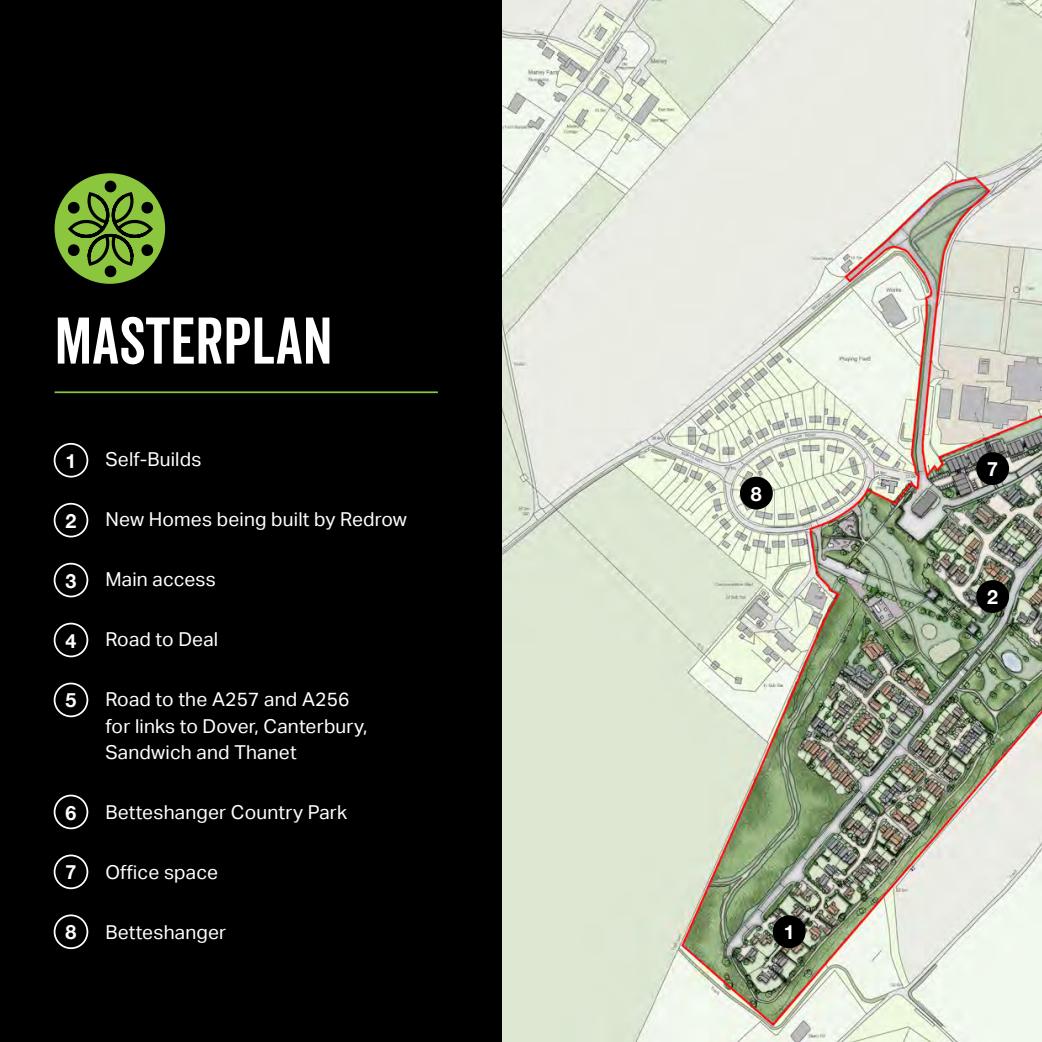
<style>
.page{position:relative;width:1042px;height:1042px;background:#fff}
.page>*{position:absolute;margin:0;border:0;box-sizing:border-box;transform-origin:0 0}
.t1{font:63.88px "Veneer Clean";color:#fff}
.t2{font:700 19.6px "Helvetica Neue";color:#fff}
.t3{font:19.25px/26.6px "Aktiv Grotesk";letter-spacing:.01em;color:#fff}
</style>
<div class="page">
<img style="left:501px;top:0;width:541px;height:1042px">
<div style="left:0;top:0;width:501px;height:1042px;background:#000001"></div>
<hr style="left:55px;top:391px;width:383px;height:2px;background:#8bc63e">
<div style="left:773px;top:915px;width:32px;height:33px;background:#000001;border-radius:50%"></div>
<div style="left:976px;top:580px;width:33px;height:33px;background:#000001;border-radius:50%"></div>
<div style="left:976px;top:452px;width:33px;height:33px;background:#000001;border-radius:50%"></div>
<div style="left:740px;top:477px;width:33px;height:32px;background:#000001;border-radius:50%"></div>
<div style="left:55px;top:173px;width:110px;height:111px;background:#8bc63e;border-radius:50%"></div>
<div style="left:105px;top:181px;width:11px;height:11px;background:#000001;border-radius:50%"></div>
<svg style="left:66px;top:190px;width:89px;height:88px"></svg>
<div style="left:54px;top:443px;width:34px;height:34px;border:2px solid #fff;border-radius:50%"></div>
<div style="left:54px;top:503px;width:34px;height:34px;border:2px solid #fff;border-radius:50%"></div>
<div style="left:54px;top:563px;width:34px;height:34px;border:2px solid #fff;border-radius:50%"></div>
<div style="left:54px;top:623px;width:34px;height:34px;border:2px solid #fff;border-radius:50%"></div>
<div style="left:54px;top:682px;width:34px;height:35px;border:2px solid #fff;border-radius:50%"></div>
<div style="left:54px;top:794px;width:34px;height:35px;border:2px solid #fff;border-radius:50%"></div>
<div style="left:54px;top:854px;width:34px;height:35px;border:2px solid #fff;border-radius:50%"></div>
<div style="left:54px;top:914px;width:34px;height:35px;border:2px solid #fff;border-radius:50%"></div>
<h1 class="t1" style="left:55px;top:302px;width:279px">MASTERPLAN</h1>
<p class="t2" style="left:66px;top:445px;width:12px">1</p>
<p class="t3" style="left:105px;top:446px;width:97px">Self-Builds</p>
<p class="t2" style="left:751px;top:478px;width:12px">8</p>
<p class="t2" style="left:66px;top:505px;width:12px">2</p>
<p class="t3" style="left:105px;top:506px;width:303px">New Homes being built by Redrow</p>
<p class="t2" style="left:66px;top:565px;width:12px">3</p>
<p class="t3" style="left:105px;top:566px;width:112px">Main access</p>
<p class="t2" style="left:66px;top:625px;width:12px">4</p>
<p class="t3" style="left:105px;top:626px;width:114px">Road to Deal</p>
<p class="t2" style="left:66px;top:685px;width:12px">5</p>
<p class="t3" style="left:105px;top:686px;width:263px">Road to the A257 and A256 for links to Dover, Canterbury,<br>Sandwich and Thanet</p>
<p class="t2" style="left:66px;top:797px;width:12px">6</p>
<p class="t3" style="left:105px;top:799px;width:243px">Betteshanger Country Park</p>
<p class="t2" style="left:66px;top:857px;width:12px">7</p>
<p class="t3" style="left:105px;top:859px;width:114px">Office space</p>
<p class="t2" style="left:66px;top:917px;width:12px">8</p>
<p class="t3" style="left:105px;top:919px;width:122px">Betteshanger</p>
<p class="t2" style="left:784px;top:917px;width:12px">1</p>
<p class="t2" style="left:987px;top:454px;width:12px">7</p>
<p class="t2" style="left:987px;top:582px;width:12px">2</p>
</div>
